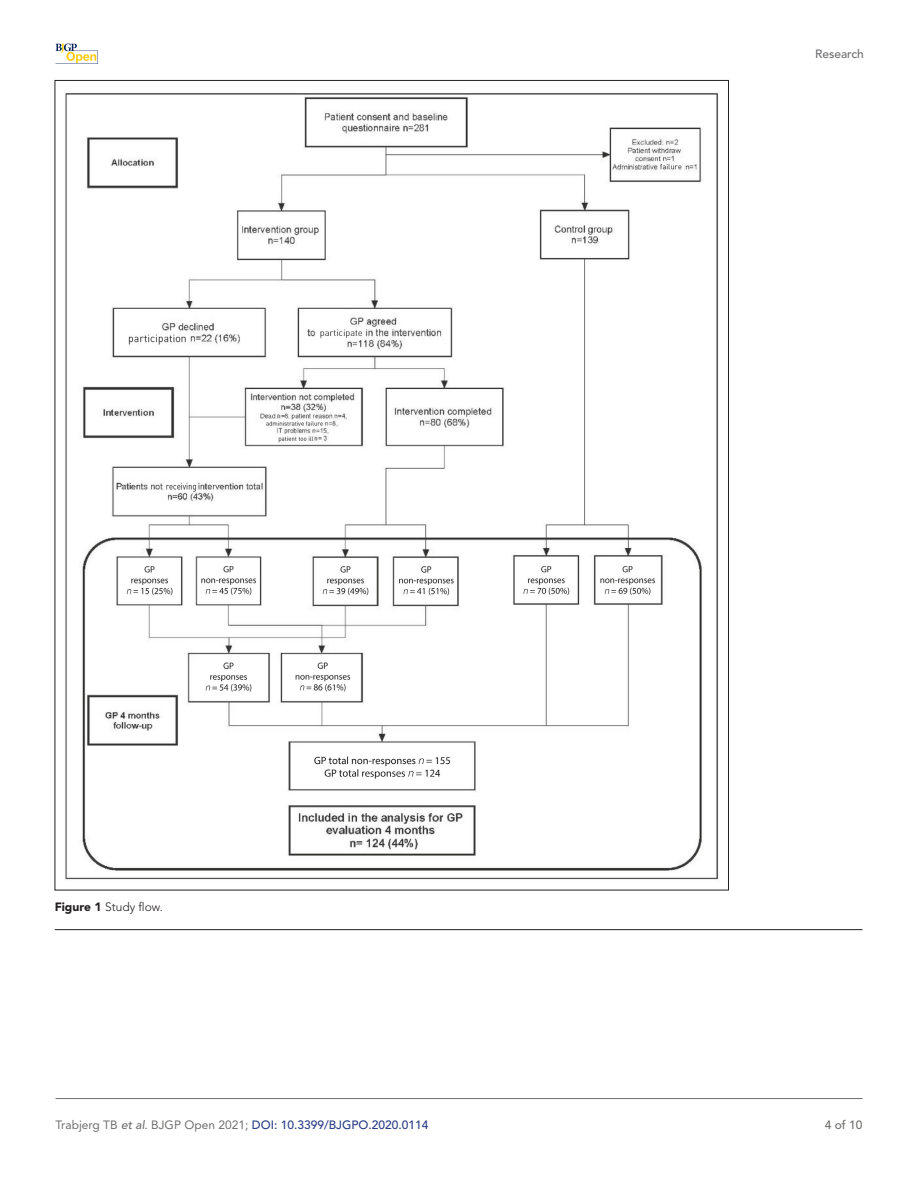
<style>
.page{position:relative;width:918px;height:1188px;background:#fff}
.page>*{position:absolute;margin:0;border:0;box-sizing:border-box;transform-origin:0 0}
.t1{font:500 12px "Avenir LT Std";color:#283d84}
.t2{font:300 12px "Avenir LT Std";color:#231f20}
.t3{font:500 12px "Avenir LT Std";color:#6e6d70}
.t4{font:500 12px "Avenir LT Std";color:#6e6e6d}
.s1{font-weight:900}
.s2{font-weight:400;color:#6e6e6d}
.s3{font-style:italic;color:#6e6e6d}
</style>
<div class="page">
<hr style="left:56px;top:1098px;width:806px;height:1px;background:#6e6e6d">
<svg style="left:56px;top:44px;width:42px;height:20px"></svg>
<hr style="left:55px;top:929px;width:807px;height:1px;background:#231f20">
<img style="left:65px;top:92px;width:654px;height:788px">
<p class="t2" style="left:55px;top:900px;width:110px"><span class="s1">Figure 1</span> Study flow.</p>
<p class="t3" style="left:815px;top:47px;width:50px">Research</p>
<p class="t1" style="left:56px;top:1118px;width:375px"><span class="s2">Trabjerg TB</span> <span class="s3">et al</span><span class="s2">. BJGP Open 2021;</span> DOI: 10.3399/BJGPO.2020.0114</p>
<p class="t4" style="left:825px;top:1118px;width:39px">4 of 10</p>
</div>
